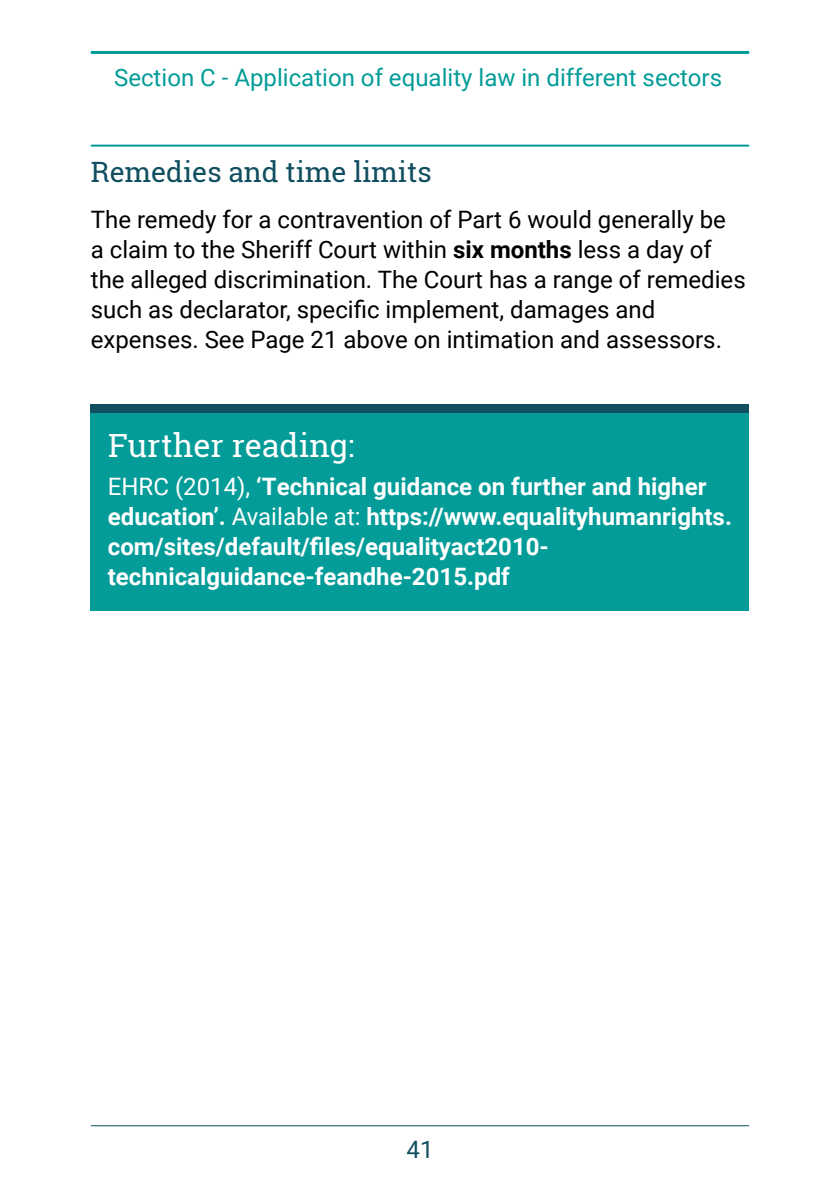
<style>
.page{position:relative;width:840px;height:1191px;background:#fff}
.page>*{position:absolute;margin:0;border:0;box-sizing:border-box;transform-origin:0 0}
.t1{font:32px "Roboto Slab";color:#fff}
.t2{font:28px "Roboto Slab";color:#104e60}
.Body_copy{font:24px/30px "Roboto";color:#000}
.Body_copy-2{font:700 24px/30px "Roboto";color:#fff}
.t3{font:24px "Roboto";color:#039c98}
.t4{font:24px "Roboto";color:#104e60}
.s1{font-weight:700}
.s2{font-weight:400}
</style>
<div class="page">
<hr style="left:91px;top:1125px;width:657px;height:1px;background:#104e60">
<hr style="left:91px;top:51px;width:657px;height:3px;background:#039c98">
<hr style="left:91px;top:145px;width:657px;height:2px;background:#039c98">
<div style="left:91px;top:404px;width:657px;height:206px;background:#039c98"></div>
<div style="left:91px;top:404px;width:657px;height:9px;background:#104e60"></div>
<p class="t3" style="left:114px;top:60px;width:609px">Section C - Application of equality law in different sectors</p>
<h2 class="t2" style="left:91px;top:153px;width:342px">Remedies and time limits</h2>
<p class="Body_copy" style="left:91px;top:203px;width:656px">The remedy for a contravention of Part 6 would generally be<br>a claim to the Sheriff Court within <span class="s1">six months</span> less a day of the alleged discrimination. The Court has a range of remedies such as declarator, specific implement, damages and expenses. See Page 21 above on intimation and assessors.</p>
<h2 class="t1" style="left:108px;top:423px;width:247px">Further reading:</h2>
<p class="Body_copy-2" style="left:108px;top:470px;width:625px"><span class="s2">EHRC (2014),</span> ‘Technical guidance on further and higher education’. <span class="s2">Available at:</span> https://www.equalityhumanrights. com/sites/default/files/equalityact2010- technicalguidance-feandhe-2015.pdf</p>
<p class="t4" style="left:406px;top:1132px;width:28px">41</p>
</div>
